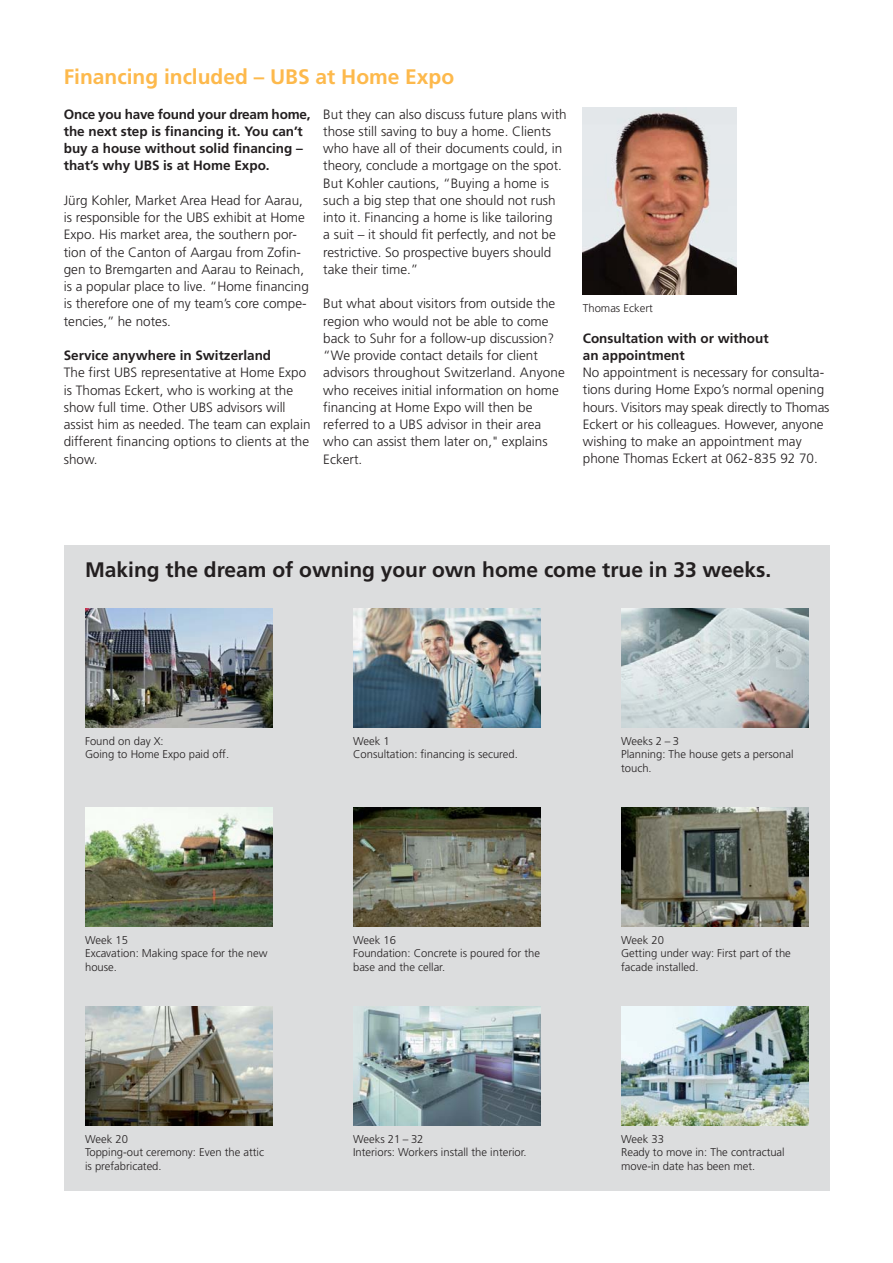
<style>
.page{position:relative;width:893px;height:1263px;background:#fff}
.page>*{position:absolute;margin:0;border:0;box-sizing:border-box;transform-origin:0 0}
.t1{font:700 21px "Frutiger";color:#231f20}
.t2{font:700 21px "Frutiger";color:#fdb94c}
.t3{font:300 13.5px/17.2px "Frutiger";color:#231f20}
.t4{font:700 13.5px/17.2px "Frutiger";color:#231f20}
.t5{font:300 11.25px/13.5px "Frutiger";color:#231f20}
</style>
<div class="page">
<div style="left:64px;top:546px;width:765px;height:645px;background:#dcddde"></div>
<img style="left:85px;top:609px;width:187px;height:119px">
<img style="left:353px;top:609px;width:187px;height:119px">
<img style="left:621px;top:609px;width:187px;height:119px">
<img style="left:85px;top:808px;width:187px;height:119px">
<img style="left:353px;top:808px;width:187px;height:119px">
<img style="left:621px;top:808px;width:187px;height:119px">
<img style="left:85px;top:1007px;width:187px;height:119px">
<img style="left:621px;top:1007px;width:187px;height:119px">
<img style="left:353px;top:1007px;width:187px;height:119px">
<img style="left:583px;top:108px;width:153px;height:186px">
<h1 class="t2" style="left:64px;top:68px;width:392px">Financing included – UBS at Home Expo</h1>
<p class="t4" style="left:64px;top:106px;width:248px">Once you have found your dream home, the next step is financing it. You can’t buy a house without solid financing – that’s why UBS is at Home Expo.</p>
<p class="t3" style="left:64px;top:193px;width:246px">Jürg Kohler, Market Area Head for Aarau, is responsible for the UBS exhibit at Home Expo. His market area, the southern por&shy;tion of the Canton of Aargau from Zofin&shy;gen to Bremgarten and Aarau to Reinach, is a popular place to live. “Home financing is therefore one of my team’s core compe&shy;tencies,” he notes.</p>
<p class="t4" style="left:64px;top:348px;width:209px">Service anywhere in Switzerland</p>
<p class="t3" style="left:64px;top:365px;width:248px">The first UBS representative at Home Expo is Thomas Eckert, who is working at the show full time. Other UBS advisors will assist him as needed. The team can explain different financing options to clients at the show.</p>
<p class="t3" style="left:323px;top:106px;width:245px">But they can also discuss future plans with those still saving to buy a home. Clients who have all of their documents could, in theory, conclude a mortgage on the spot.<br>But Kohler cautions, “Buying a home is such a big step that one should not rush into it. Financing a home is like tailoring<br>a suit – it should fit perfectly, and not be restrictive. So prospective buyers should take their time.”</p>
<p class="t3" style="left:323px;top:296px;width:243px">But what about visitors from outside the region who would not be able to come back to Suhr for a follow-up discussion? “We provide contact details for client advisors throughout Switzerland. Anyone who receives initial information on home financing at Home Expo will then be referred to a UBS advisor in their area who can assist them later on," explains Eckert.</p>
<p class="t5" style="left:583px;top:302px;width:71px">Thomas Eckert</p>
<p class="t4" style="left:583px;top:330px;width:187px">Consultation with or without an appointment</p>
<p class="t3" style="left:583px;top:365px;width:248px">No appointment is necessary for consulta&shy;tions during Home Expo’s normal opening hours. Visitors may speak directly to Thomas Eckert or his colleagues. However, anyone wishing to make an appointment may phone Thomas Eckert at 062-835 92 70.</p>
<h1 class="t1" style="left:85px;top:561px;width:687px">Making the dream of owning your own home come true in 33 weeks.</h1>
<p class="t5" style="left:85px;top:735px;width:145px">Found on day X:<br>Going to Home Expo paid off.</p>
<p class="t5" style="left:353px;top:735px;width:166px">Week 1<br>Consultation: financing is secured.</p>
<p class="t5" style="left:621px;top:735px;width:174px">Weeks 2 – 3<br>Planning: The house gets a personal touch.</p>
<p class="t5" style="left:85px;top:934px;width:184px">Week 15<br>Excavation: Making space for the new house.</p>
<p class="t5" style="left:353px;top:934px;width:188px">Week 16<br>Foundation: Concrete is poured for the base and the cellar.</p>
<p class="t5" style="left:621px;top:934px;width:171px">Week 20<br>Getting under way: First part of the facade installed.</p>
<p class="t5" style="left:85px;top:1133px;width:180px">Week 20<br>Topping-out ceremony: Even the attic is prefabricated.</p>
<p class="t5" style="left:353px;top:1133px;width:175px">Weeks 21 – 32<br>Interiors: Workers install the interior.</p>
<p class="t5" style="left:621px;top:1133px;width:165px">Week 33<br>Ready to move in: The contractual move-in date has been met.</p>
</div>
